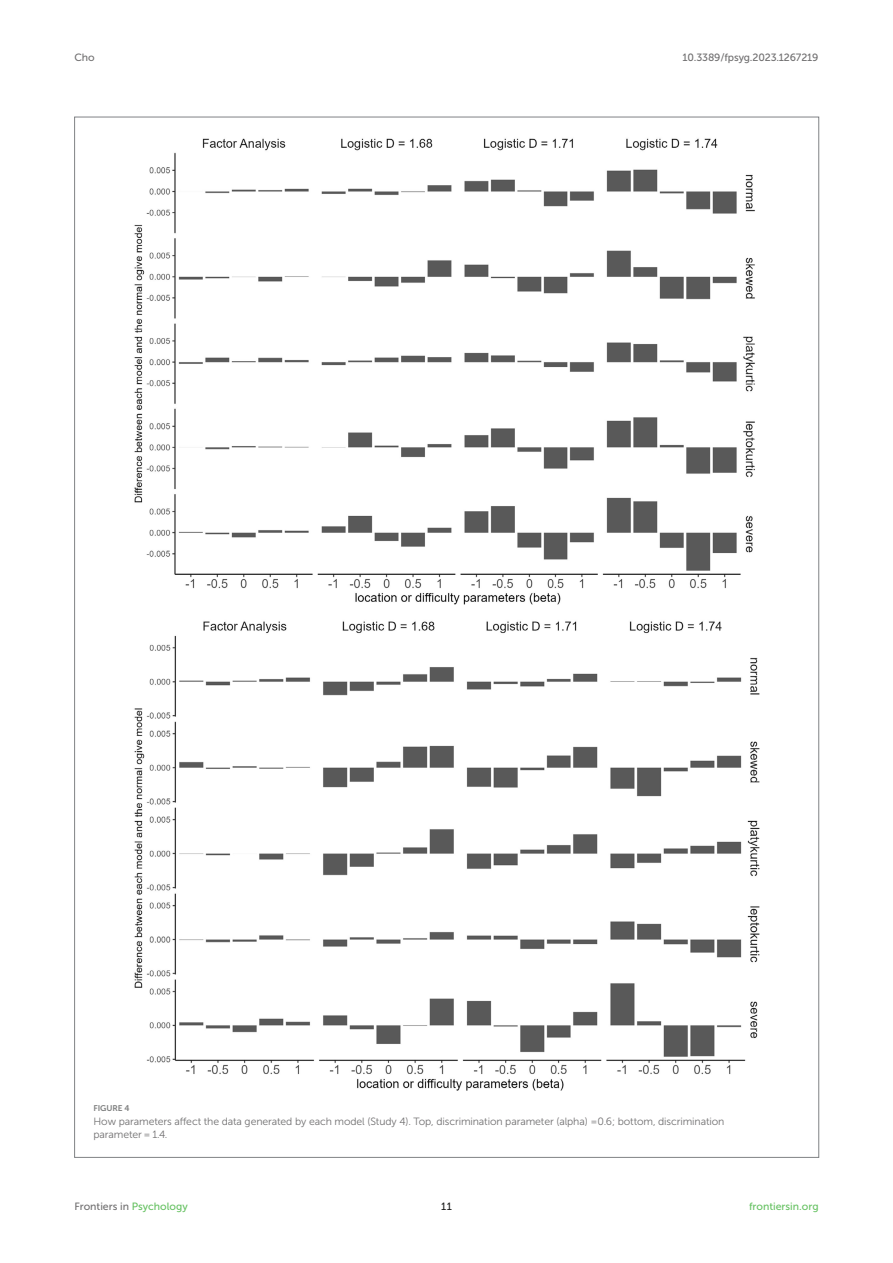
<style>
.page{position:relative;width:893px;height:1263px;background:#fff}
.page>*{position:absolute;margin:0;border:0;box-sizing:border-box;transform-origin:0 0}
.FIG_LEG{font:10.5px/13.5px "Museo Sans 300";letter-spacing:-.01em;color:#706f70}
.t1{font:10.5px "Museo Sans 500";letter-spacing:-.015em;color:#706f70}
.t2{font:10.5px "Museo Sans 500";color:#65c161}
.t3{font:10.5px "Museo Sans 500";color:#1b1c1b}
.FIG_HD{font:8.25px "Museo Sans 700";letter-spacing:-.01em;color:#7e7f7f}
.s1{color:#65c161}
</style>
<div class="page">
<img style="left:134px;top:138px;width:626px;height:953px">
<p class="t1" style="left:74px;top:51px;width:22px">Cho</p>
<p class="t1" style="left:683px;top:51px;width:137px">10.3389/fpsyg.2023.1267219</p>
<p class="FIG_HD" style="left:94px;top:1104px;width:37px">FIGURE 4</p>
<p class="FIG_LEG" style="left:94px;top:1115px;width:632px">How parameters affect the data generated by each model (Study 4). Top, discrimination parameter (alpha) =0.6; bottom, discrimination parameter = 1.4.</p>
<p class="t1" style="left:74px;top:1200px;width:115px">Frontiers in <span class="s1">Psychology</span></p>
<p class="t3" style="left:441px;top:1200px;width:12px">11</p>
<p class="t2" style="left:749px;top:1200px;width:71px">frontiersin.org</p>
</div>
